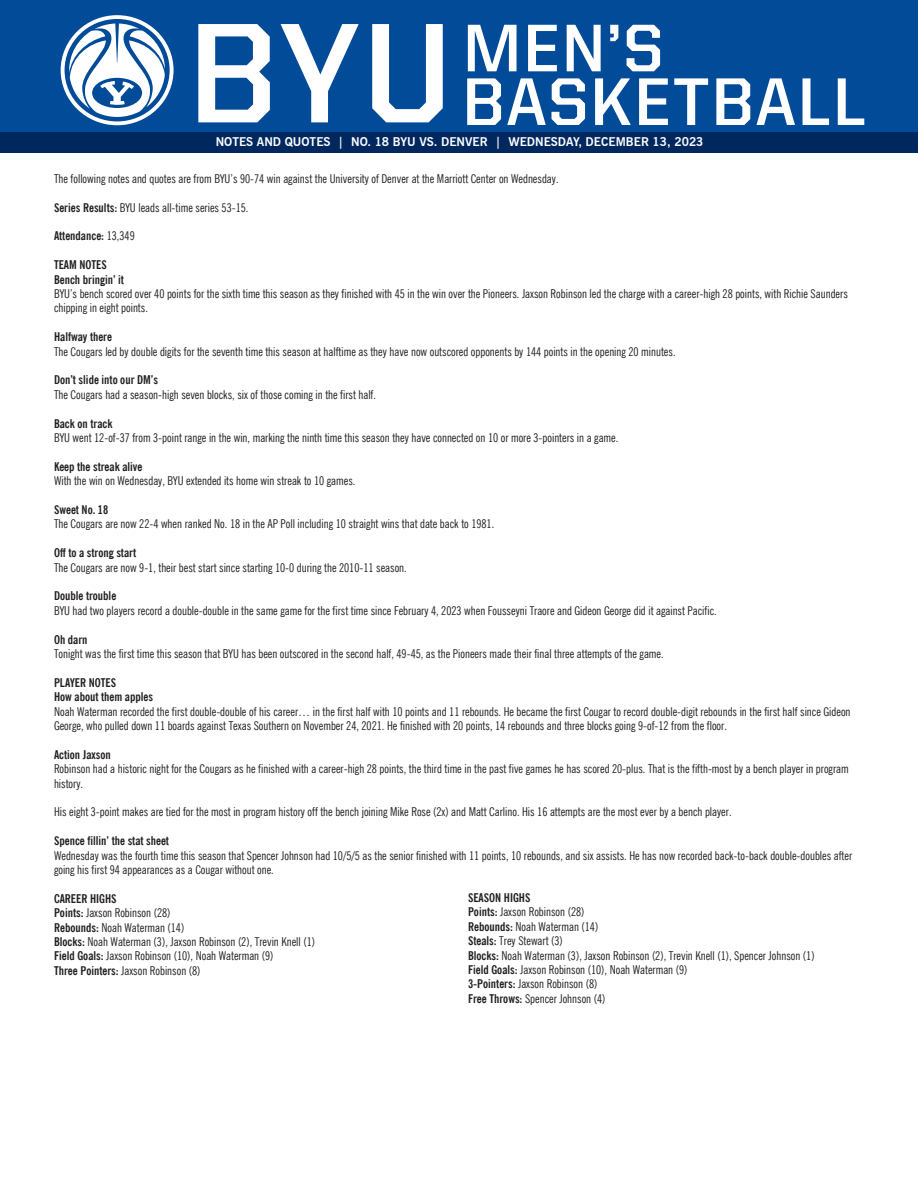
<style>
.page{position:relative;width:918px;height:1188px;background:#fff}
.page>*{position:absolute;margin:0;border:0;box-sizing:border-box;transform-origin:0 0}
.t1{font:700 142.5px "United Sans Reg";color:#fff}
.t2{font:700 67.5px "United Sans Reg";letter-spacing:.025em;color:#fff}
.t3{font:condensed 12px/14.4px "News Gothic BT";color:#231f20}
.t4{font:700 condensed 12px "News Gothic BT";color:#231f20}
.t5{font:700 12px "News Gothic BT";color:#fff}
.s1{font-weight:700}
.s2{font-weight:400}
</style>
<div class="page">
<div style="left:0;top:0;width:918px;height:138px;background:#024b99"></div>
<div style="left:0;top:132px;width:918px;height:21px;background:#00285f"></div>
<svg style="left:61px;top:15px;width:113px;height:110px"></svg>
<p class="t1" style="left:188px;top:-5px;width:267px">BYU</p>
<p class="t5" style="left:216px;top:135px;width:489px">NOTES AND QUOTES | NO. 18 BYU VS. DENVER | WEDNESDAY, DECEMBER 13, 2023</p>
<p class="t2" style="left:463px;top:11px;width:202px">MEN’S</p>
<p class="t2" style="left:462px;top:65px;width:406px">BASKETBALL</p>
<p class="t3" style="left:54px;top:171px;width:506px">The following notes and quotes are from BYU’s 90-74 win against the University of Denver at the Marriott Center on Wednesday.</p>
<p class="t3" style="left:54px;top:200px;width:196px"><span class="s1">Series Results:</span> BYU leads all-time series 53-15.</p>
<p class="t4" style="left:54px;top:229px;width:82px">Attendance: <span class="s2">13,349</span></p>
<p class="t4" style="left:54px;top:258px;width:54px">TEAM NOTES</p>
<p class="t4" style="left:54px;top:272px;width:72px">Bench bringin’ it</p>
<p class="t3" style="left:54px;top:286px;width:795px">BYU’s bench scored over 40 points for the sixth time this season as they finished with 45 in the win over the Pioneers. Jaxson Robinson led the charge with a career-high 28 points, with Richie Saunders chipping in eight points.</p>
<p class="t4" style="left:54px;top:330px;width:60px">Halfway there</p>
<p class="t3" style="left:54px;top:344px;width:623px">The Cougars led by double digits for the seventh time this season at halftime as they have now outscored opponents by 144 points in the opening 20 minutes.</p>
<p class="t4" style="left:54px;top:373px;width:106px">Don’t slide into our DM’s</p>
<p class="t3" style="left:54px;top:387px;width:324px">The Cougars had a season-high seven blocks, six of those coming in the first half.</p>
<p class="t4" style="left:54px;top:416px;width:60px">Back on track</p>
<p class="t3" style="left:54px;top:430px;width:566px">BYU went 12-of-37 from 3-point range in the win, marking the ninth time this season they have connected on 10 or more 3-pointers in a game.</p>
<p class="t4" style="left:54px;top:459px;width:90px">Keep the streak alive</p>
<p class="t3" style="left:54px;top:474px;width:303px">With the win on Wednesday, BYU extended its home win streak to 10 games.</p>
<p class="t4" style="left:54px;top:502px;width:56px">Sweet No. 18</p>
<p class="t3" style="left:54px;top:517px;width:442px">The Cougars are now 22-4 when ranked No. 18 in the AP Poll including 10 straight wins that date back to 1981.</p>
<p class="t4" style="left:54px;top:546px;width:84px">Off to a strong start</p>
<p class="t3" style="left:54px;top:560px;width:354px">The Cougars are now 9-1, their best start since starting 10-0 during the 2010-11 season.</p>
<p class="t4" style="left:54px;top:589px;width:64px">Double trouble</p>
<p class="t3" style="left:54px;top:603px;width:664px">BYU had two players record a double-double in the same game for the first time since February 4, 2023 when Fousseyni Traore and Gideon George did it against Pacific.</p>
<p class="t4" style="left:54px;top:632px;width:35px">Oh darn</p>
<p class="t3" style="left:54px;top:646px;width:611px">Tonight was the first time this season that BYU has been outscored in the second half, 49-45, as the Pioneers made their final three attempts of the game.</p>
<p class="t4" style="left:54px;top:675px;width:64px">PLAYER NOTES</p>
<p class="t4" style="left:54px;top:690px;width:101px">How about them apples</p>
<p class="t3" style="left:54px;top:704px;width:798px">Noah Waterman recorded the first double-double of his career… in the first half with 10 points and 11 rebounds. He became the first Cougar to record double-digit rebounds in the first half since Gideon<br>George, who pulled down 11 boards against Texas Southern on November 24, 2021. He finished with 20 points, 14 rebounds and three blocks going 9-of-12 from the floor.</p>
<p class="t4" style="left:54px;top:747px;width:58px">Action Jaxson</p>
<p class="t3" style="left:54px;top:762px;width:796px">Robinson had a historic night for the Cougars as he finished with a career-high 28 points, the third time in the past five games he has scored 20-plus. That is the fifth-most by a bench player in program history.</p>
<p class="t3" style="left:54px;top:805px;width:679px">His eight 3-point makes are tied for the most in program history off the bench joining Mike Rose (2x) and Matt Carlino. His 16 attempts are the most ever by a bench player.</p>
<p class="t4" style="left:54px;top:834px;width:117px">Spence fillin’ the stat sheet</p>
<p class="t3" style="left:54px;top:848px;width:800px">Wednesday was the fourth time this season that Spencer Johnson had 10/5/5 as the senior finished with 11 points, 10 rebounds, and six assists. He has now recorded back-to-back double-doubles after going his first 94 appearances as a Cougar without one.</p>
<p class="t4" style="left:54px;top:891px;width:64px">CAREER HIGHS</p>
<p class="t3" style="left:54px;top:906px;width:118px"><span class="s1">Points:</span> Jaxson Robinson (28)</p>
<p class="t3" style="left:54px;top:920px;width:132px"><span class="s1">Rebounds:</span> Noah Waterman (14)</p>
<p class="t3" style="left:54px;top:934px;width:263px"><span class="s1">Blocks:</span> Noah Waterman (3), Jaxson Robinson (2), Trevin Knell (1)</p>
<p class="t3" style="left:54px;top:949px;width:221px"><span class="s1">Field Goals:</span> Jaxson Robinson (10), Noah Waterman (9)</p>
<p class="t3" style="left:54px;top:963px;width:148px"><span class="s1">Three Pointers:</span> Jaxson Robinson (8)</p>
<p class="t4" style="left:468px;top:890px;width:64px">SEASON HIGHS</p>
<p class="t3" style="left:468px;top:905px;width:118px"><span class="s1">Points:</span> Jaxson Robinson (28)</p>
<p class="t3" style="left:468px;top:919px;width:132px"><span class="s1">Rebounds:</span> Noah Waterman (14)</p>
<p class="t3" style="left:468px;top:934px;width:96px"><span class="s1">Steals:</span> Trey Stewart (3)</p>
<p class="t3" style="left:468px;top:948px;width:348px"><span class="s1">Blocks:</span> Noah Waterman (3), Jaxson Robinson (2), Trevin Knell (1), Spencer Johnson (1)</p>
<p class="t3" style="left:468px;top:962px;width:221px"><span class="s1">Field Goals:</span> Jaxson Robinson (10), Noah Waterman (9)</p>
<p class="t3" style="left:468px;top:977px;width:131px"><span class="s1">3-Pointers:</span> Jaxson Robinson (8)</p>
<p class="t3" style="left:468px;top:991px;width:139px"><span class="s1">Free Throws:</span> Spencer Johnson (4)</p>
</div>
